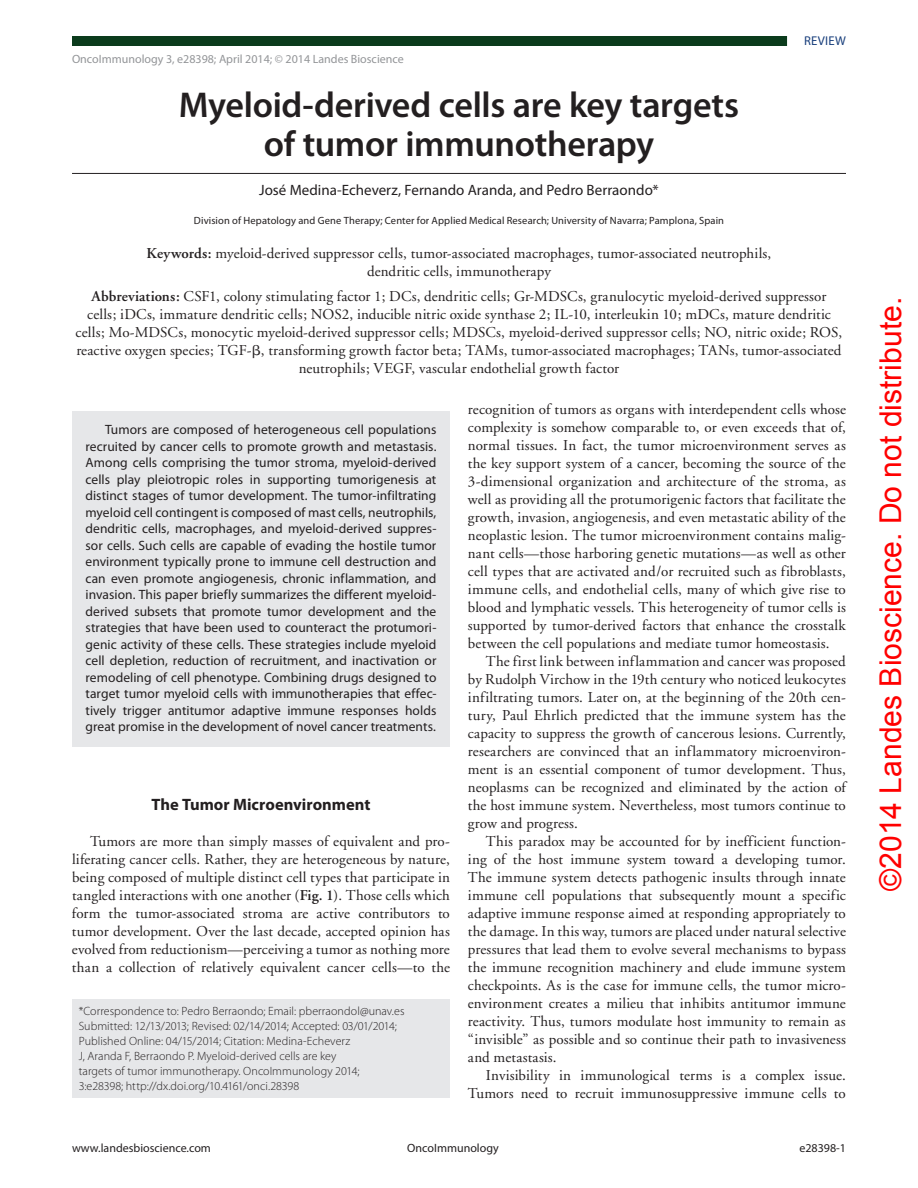
<style>
.page{position:relative;width:918px;height:1188px;background:#fff}
.page>*{position:absolute;margin:0;border:0;box-sizing:border-box;transform-origin:0 0}
.t1{font:600 36px/39px "Myriad Pro";letter-spacing:-.01em;color:#231f20;text-align:center}
.t2{font:30.15px "Arial";color:#f00}
.t3{font:700 16.5px "Myriad Pro";color:#231f20}
.t4{font:15px/18px "Adobe Garamond";letter-spacing:.005em;color:#231f20;text-align:justify}
.t5{font:15px "Myriad Pro";color:#231f20}
.t6{font:13.5px/16.5px "Myriad Pro";letter-spacing:.005em;color:#231f20;text-align:justify}
.t7{font:12.75px "Myriad Pro";letter-spacing:.02em;color:#193f7c}
.t8{font:300 12px/15px "Myriad Pro";letter-spacing:.005em;color:#231f20}
.t9{font:12px "Myriad Pro";color:#939598}
.t10{font:12px "Myriad Pro";color:#231f20}
.t11{font:10.5px "Myriad Pro";letter-spacing:.015em;color:#231f20}
.s1{font-weight:600}
.s2{font-family:"Universal Std Greekw Math Pi"}
</style>
<div class="page">
<div style="left:72px;top:36px;width:774px;height:10px;background:#0b3b1c"></div>
<svg style="left:787px;top:36px;width:59px;height:10px"></svg>
<div style="left:72px;top:999px;width:378px;height:99px;background:#e6e7e9"></div>
<hr style="left:72px;top:173px;width:774px;height:1px;background:#231f20">
<div style="left:72px;top:411px;width:378px;height:335px;background:#e6e7e9"></div>
<p class="t9" style="left:72px;top:52px;width:333px">OncoI mmunology 3, e28398; April 2014; © 2014 Landes Bioscience</p>
<p class="t7" style="left:804px;top:33px;width:43px">Review</p>
<h1 class="t1" style="left:179px;top:85px;width:562px">Myeloid-derived cells are key targets of tumor immunotherapy</h1>
<p class="t5" style="left:259px;top:181px;width:401px">José Medina-Echeverz, Fernando Aranda, and Pedro Berraondo*</p>
<p class="t11" style="left:194px;top:214px;width:532px">Division of Hepatology and Gene Therapy; Center for Applied Medical Research; University of Navarra; Pamplona, Spain</p>
<p class="t4" style="left:147px;top:244px;width:626px;text-align:center"><span class="s1">Keywords:</span> myeloid-derived suppressor cells, tumor-associated macrophages, tumor-associated neutrophils, dendritic cells, immunotherapy</p>
<p class="t4" style="left:76px;top:287px;width:768px;text-align:center"><span class="s1">Abbreviations:</span> CSF1, colony stimulating factor 1; DCs, dendritic cells; Gr-MDSCs, granulocytic myeloid-derived suppressor cells; iDCs, immature dendritic cells; NOS2, inducible nitric oxide synthase 2; IL-10, interleukin 10; mDCs, mature dendritic cells; Mo-MDSCs, monocytic myeloid-derived suppressor cells; MDSCs, myeloid-derived suppressor cells; NO, nitric oxide; ROS, reactive oxygen species; TGF-<span class="s2">β</span>, transforming growth factor beta; TAMs, tumor-associated macrophages; TANs, tumor-associated neutrophils; VEGF, vascular endothelial growth factor</p>
<p class="t6" style="left:86px;top:421px;width:352px;text-indent:19px">Tumors are composed of heterogeneous cell populations recruited by cancer cells to promote growth and metastasis.<br>Among cells comprising the tumor stroma, myeloid-derived cells play pleiotropic roles in supporting tumorigenesis at distinct stages of tumor development. The tumor-infiltrating myeloid cell contingent is composed of mast cells, neutrophils, dendritic cells, macrophages, and myeloid-derived suppres&shy;sor cells. Such cells are capable of evading the hostile tumor environment typically prone to immune cell destruction and can even promote angiogenesis, chronic inflammation, and invasion. This paper briefly summarizes the different myeloid&shy;derived subsets that promote tumor development and the strategies that have been used to counteract the protumori&shy;genic activity of these cells. These strategies include myeloid cell depletion, reduction of recruitment, and inactivation or remodeling of cell phenotype. Combining drugs designed to target tumor myeloid cells with immunotherapies that effec&shy;tively trigger antitumor adaptive immune responses holds great promise in the development of novel cancer treatments.</p>
<p class="t3" style="left:151px;top:794px;width:221px">The Tumor Microenvironment</p>
<p class="t4" style="left:72px;top:833px;width:380px;text-indent:18px">Tumors are more than simply masses of equivalent and pro&shy;liferating cancer cells. Rather, they are heterogeneous by nature, being composed of multiple distinct cell types that participate in tangled interactions with one another (<span class="s1">Fig. 1</span>). Those cells which form the tumor-associated stroma are active contributors to tumor development. Over the last decade, accepted opinion has evolved from reductionism—perceiving a tumor as nothing more than a collection of relatively equivalent cancer cells—to the</p>
<p class="t8" style="left:79px;top:1003px;width:327px">*Correspondence to: Pedro Berraondo; Email: pberraondol@unav.es Submitted: 12/13/2013; Revised: 02/14/2014; Accepted: 03/01/2014; Published Online: 04/15/2014; Citation: Medina-Echeverz<br>J, Aranda F, Berraondo P. Myeloid-derived cells are key<br>targets of tumor immunotherapy. OncoImmunology 2014; 3:e28398; http://dx.doi.org/10.4161/onci.28398</p>
<p class="t4" style="left:468px;top:401px;width:379px">recognition of tumors as organs with interdependent cells whose complexity is somehow comparable to, or even exceeds that of, normal tissues. In fact, the tumor microenvironment serves as the key support system of a cancer, becoming the source of the 3-dimensional organization and architecture of the stroma, as well as providing all the protumorigenic factors that facilitate the growth, invasion, angiogenesis, and even metastatic ability of the neoplastic lesion. The tumor microenvironment contains malig&shy;nant cells—those harboring genetic mutations—as well as other cell types that are activated and/or recruited such as fibroblasts, immune cells, and endothelial cells, many of which give rise to blood and lymphatic vessels. This heterogeneity of tumor cells is supported by tumor-derived factors that enhance the crosstalk between the cell populations and mediate tumor homeostasis.</p>
<p class="t4" style="left:468px;top:653px;width:379px;text-indent:18px">The first link between inflammation and cancer was proposed by Rudolph Virchow in the 19th century who noticed leukocytes infiltrating tumors. Later on, at the beginning of the 20th cen&shy;tury, Paul Ehrlich predicted that the immune system has the capacity to suppress the growth of cancerous lesions. Currently, researchers are convinced that an inflammatory microenviron&shy;ment is an essential component of tumor development. Thus, neoplasms can be recognized and eliminated by the action of the host immune system. Nevertheless, most tumors continue to grow and progress.</p>
<p class="t4" style="left:468px;top:833px;width:380px;text-indent:18px">This paradox may be accounted for by inefficient function&shy;ing of the host immune system toward a developing tumor.<br>The immune system detects pathogenic insults through innate immune cell populations that subsequently mount a specific adaptive immune response aimed at responding appropriately to the damage. In this way, tumors are placed under natural selective pressures that lead them to evolve several mechanisms to bypass the immune recognition machinery and elude immune system checkpoints. As is the case for immune cells, the tumor micro&shy;environment creates a milieu that inhibits antitumor immune reactivity. Thus, tumors modulate host immunity to remain as “invisible” as possible and so continue their path to invasiveness and metastasis.</p>
<p class="t4" style="left:468px;top:1067px;width:379px;text-align:right">Invisibility in immunological terms is a complex issue.<br>Tumors need to recruit immunosuppressive immune cells to</p>
<p class="t10" style="left:72px;top:1141px;width:140px">www.landesbioscience.com</p>
<p class="t10" style="left:407px;top:1141px;width:93px">OncoI mmunology</p>
<p class="t10" style="left:799px;top:1141px;width:48px">e28398-1</p>
<h2 class="t2" style="left:871px;top:891px;width:595px;rotate:-90deg">©2014 Landes Bioscience. Do not distribute.</h2>
</div>
